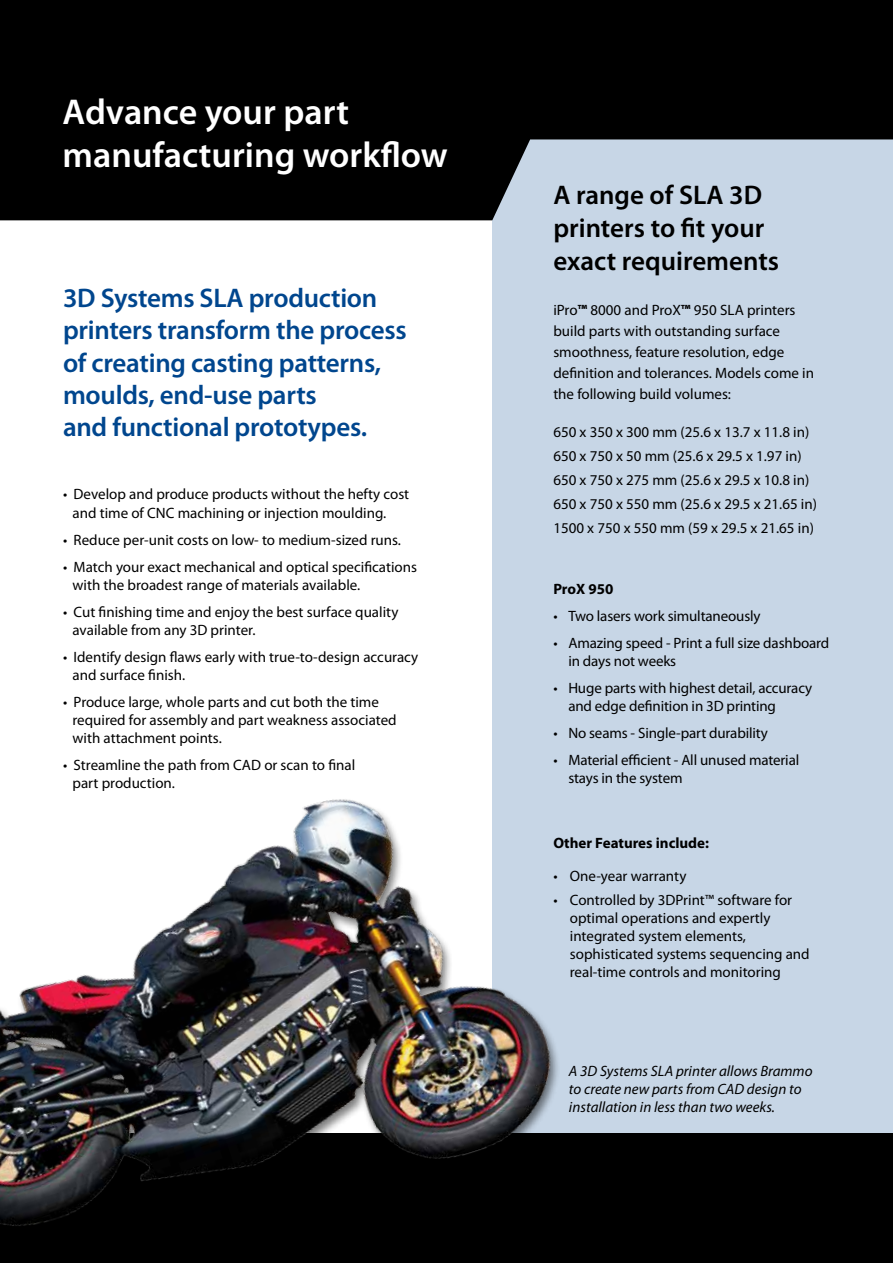
<style>
.page{position:relative;width:893px;height:1263px;background:#fff}
.page>*{position:absolute;margin:0;border:0;box-sizing:border-box;transform-origin:0 0}
.t1{font:600 36px/43.2px "Myriad Pro";color:#fff}
.t2{font:600 27px/32.4px "Myriad Pro";letter-spacing:-.01em;color:#00468e}
.t3{font:600 27px/33px "Myriad Pro";color:#000}
.t4{font:15px/18px "Myriad Pro";color:#000}
.t5{font:italic 15px/18px "Myriad Pro";color:#000}
.t6{font:700 15px "Myriad Pro";color:#000}
.s1{font-weight:700}
</style>
<div class="page">
<div style="left:492px;top:58px;width:401px;height:1188px;background:#c7d6e6"></div>
<svg style="left:0;top:0;width:893px;height:220px;fill:#000"></svg>
<div style="left:0;top:1133px;width:893px;height:130px;background:#000"></div>
<img style="left:0;top:799px;width:558px;height:427px">
<h1 class="t1" style="left:63px;top:89px;width:387px">Advance your part manufacturing workflow</h1>
<h2 class="t2" style="left:63px;top:281px;width:345px">3D Systems SLA production printers transform the process of creating casting patterns, moulds, end-use parts<br>and functional prototypes.</h2>
<p class="t4" style="left:73px;top:485px;width:338px;text-indent:-10px">• Develop and produce products without the hefty cost and time of CNC machining or injection moulding.</p>
<p class="t4" style="left:63px;top:530px;width:340px">• Reduce per-unit costs on low- to medium-sized runs.</p>
<p class="t4" style="left:73px;top:557px;width:346px;text-indent:-10px">• Match your exact mechanical and optical specifications with the broadest range of materials available.</p>
<p class="t4" style="left:73px;top:602px;width:327px;text-indent:-10px">• Cut finishing time and enjoy the best surface quality available from any 3D printer.</p>
<p class="t4" style="left:73px;top:647px;width:347px;text-indent:-10px">• Identify design flaws early with true-to-design accuracy and surface finish.</p>
<p class="t4" style="left:73px;top:692px;width:326px;text-indent:-10px">• Produce large, whole parts and cut both the time required for assembly and part weakness associated with attachment points.</p>
<p class="t4" style="left:73px;top:755px;width:284px;text-indent:-10px">• Streamline the path from CAD or scan to final part production.</p>
<h2 class="t3" style="left:553px;top:178px;width:227px">A range of SLA 3D printers to fit your exact requirements</h2>
<p class="t4" style="left:553px;top:299px;width:262px;line-height:21px">iPro<span class="s1">™</span> 8000 and ProX<span class="s1">™</span> 950 SLA printers build parts with outstanding surface smoothness, feature resolution, edge definition and tolerances. Models come in the following build volumes:</p>
<p class="t4" style="left:553px;top:419px;width:265px;line-height:24px">650 x 350 x 300 mm (25.6 x 13.7 x 11.8 in)<br>650 x 750 x 50 mm (25.6 x 29.5 x 1.97 in)<br>650 x 750 x 275 mm (25.6 x 29.5 x 10.8 in)<br>650 x 750 x 550 mm (25.6 x 29.5 x 21.65 in)<br>1500 x 750 x 550 mm (59 x 29.5 x 21.65 in)</p>
<p class="t6" style="left:553px;top:579px;width:62px">ProX 950</p>
<p class="t4" style="left:553px;top:607px;width:209px">• Two lasers work simultaneously</p>
<p class="t4" style="left:568px;top:634px;width:262px;text-indent:-15px">• Amazing speed - Print a full size dashboard in days not weeks</p>
<p class="t4" style="left:568px;top:679px;width:245px;text-indent:-15px">• Huge parts with highest detail, accuracy and edge definition in 3D printing</p>
<p class="t4" style="left:553px;top:724px;width:216px">• No seams - Single-part durability</p>
<p class="t4" style="left:568px;top:751px;width:232px;text-indent:-15px">• Material efficient - All unused material stays in the system</p>
<p class="t6" style="left:553px;top:833px;width:157px">Other Features include:</p>
<p class="t4" style="left:553px;top:866px;width:135px">• One-year warranty</p>
<p class="t4" style="left:570px;top:890px;width:241px;text-indent:-16px">• Controlled by 3DPrint™ software for optimal operations and expertly integrated system elements, sophisticated systems sequencing and real-time controls and monitoring</p>
<p class="t5" style="left:569px;top:1062px;width:245px">A 3D Systems SLA printer allows Brammo to create new parts from CAD design to installation in less than two weeks.</p>
</div>
